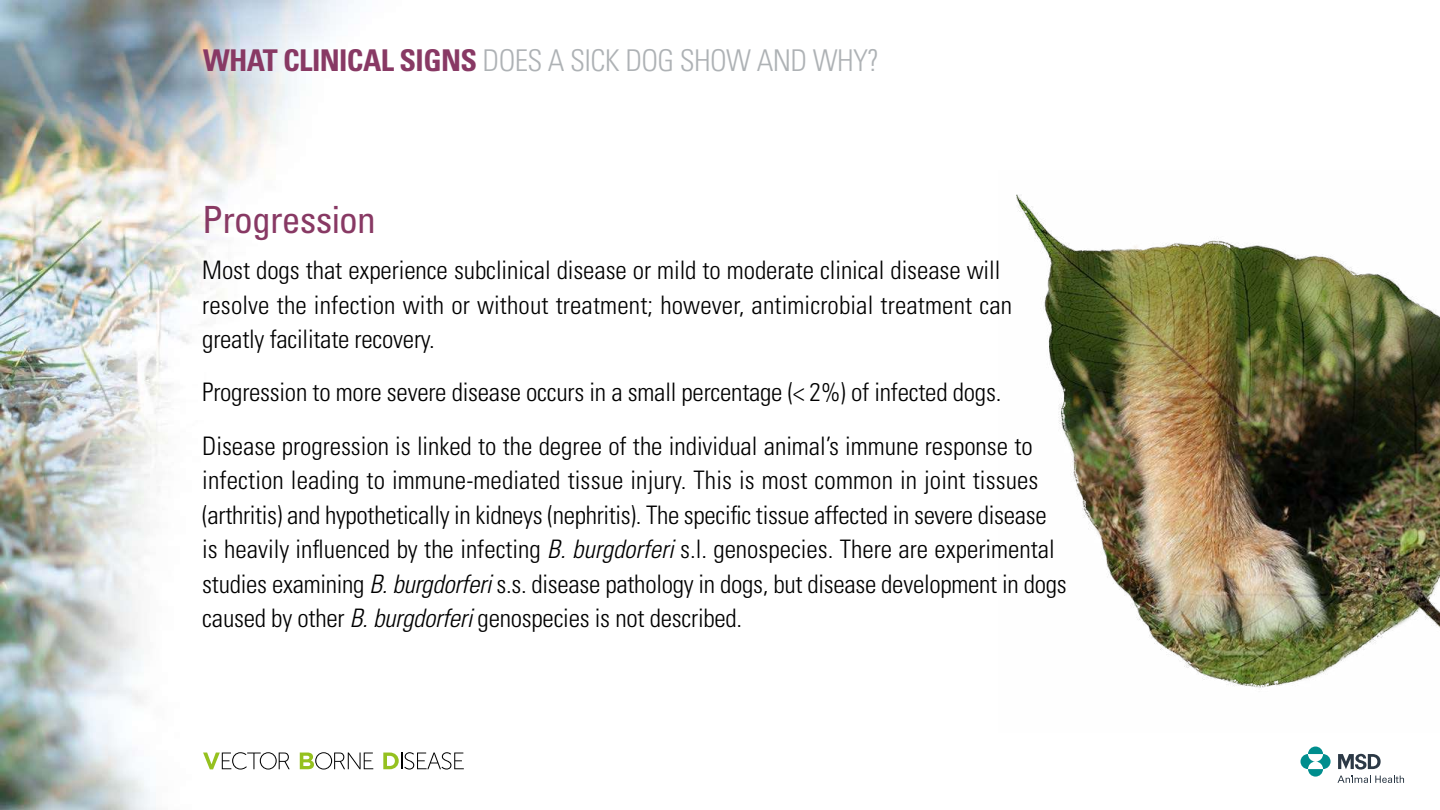
<style>
.page{position:relative;width:1440px;height:810px;background:#fff}
.page>*{position:absolute;margin:0;border:0;box-sizing:border-box;transform-origin:0 0}
.t1{font:condensed 37.5px "Univers LT Std";letter-spacing:-.02em;color:#883964}
.t2{font:300 condensed 30px "Univers LT Std";letter-spacing:-.02em;color:#aeb2b5}
.t3{font:300 condensed 25.5px/34.5px "Univers LT Std";letter-spacing:-.005em;color:#000}
.s1{font-weight:700;color:#883964}
.s2{font-style:italic}
</style>
<div class="page">
<img style="left:0;top:0;width:374px;height:810px">
<svg style="left:1301px;top:747px;width:30px;height:30px"></svg>
<svg style="left:1338px;top:754px;width:43px;height:16px"></svg>
<svg style="left:1338px;top:776px;width:66px;height:7px"></svg>
<svg style="left:203px;top:752px;width:87px;height:18px"></svg>
<svg style="left:300px;top:752px;width:73px;height:18px"></svg>
<svg style="left:383px;top:752px;width:81px;height:18px"></svg>
<img style="left:1016px;top:194px;width:424px;height:494px">
<p class="t2" style="left:203px;top:43px;width:678px"><span class="s1">WHAT CLINICAL SIGNS</span> DOES A SICK DOG SHOW AND WHY?</p>
<h1 class="t1" style="left:202px;top:196px;width:175px">Progression</h1>
<p class="t3" style="left:202px;top:253px;width:811px">Most dogs that experience subclinical disease or mild to moderate clinical disease will resolve the infection with or without treatment; however, antimicrobial treatment can greatly facilitate recovery.</p>
<p class="t3" style="left:202px;top:366px;width:832px;line-height:53.2px">Progression to more severe disease occurs in a small percentage (&lt; 2%) of infected dogs.<br>Disease progression is linked to the degree of the individual animal’s immune response to</p>
<p class="t3" style="left:202px;top:463px;width:866px">infection leading to immune-mediated tissue injury. This is most common in joint tissues (arthritis) and hypothetically in kidneys (nephritis). The specific tissue affected in severe disease is heavily influenced by the infecting <span class="s2">B. burgdorferi</span> s.l. genospecies. There are experimental studies examining <span class="s2">B. burgdorferi</span> s.s. disease pathology in dogs, but disease development in dogs caused by other <span class="s2">B. burgdorferi</span> genospecies is not described.</p>
</div>
